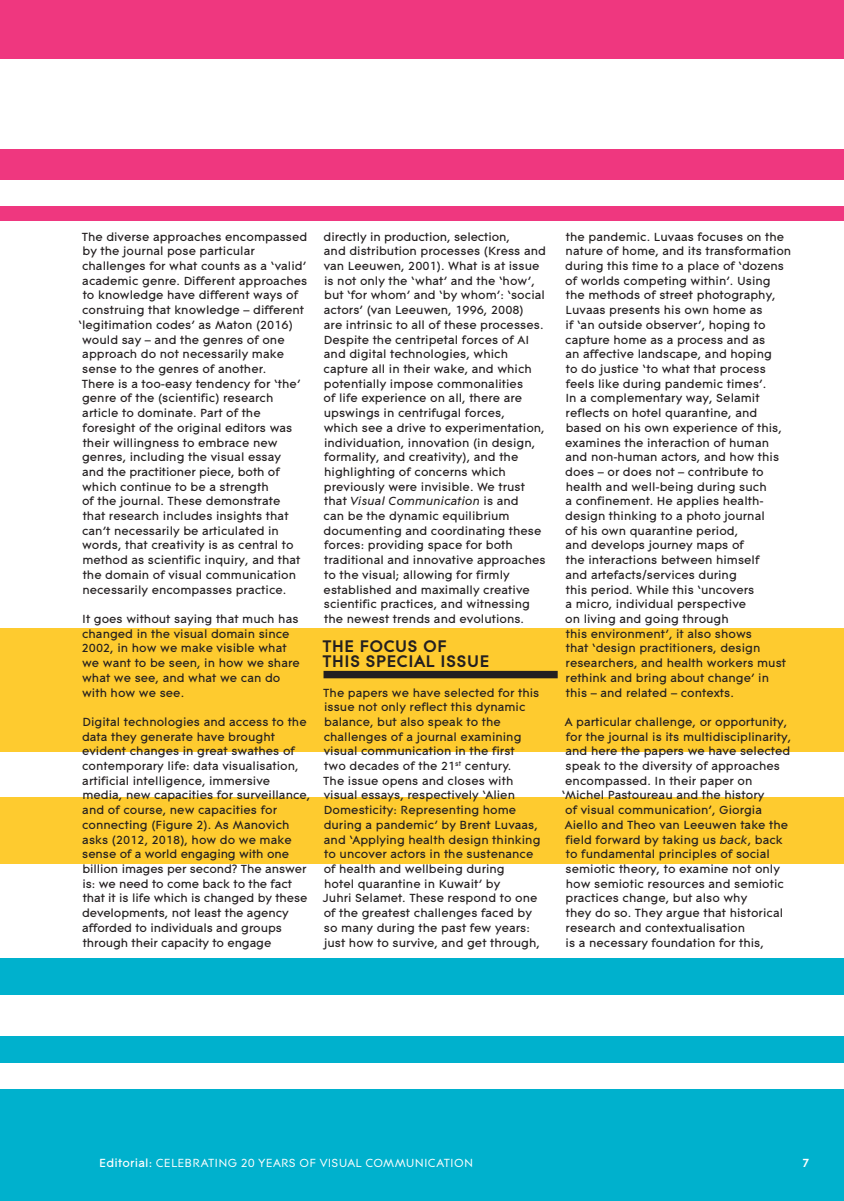
<style>
.page{position:relative;width:844px;height:1201px;background:#fff}
.page>*{position:absolute;margin:0;border:0;box-sizing:border-box;transform-origin:0 0}
.t1{font:700 17.5px "Contax Pro 75";color:#231f20}
.t2{font:12.25px/14.7px "Contax Pro 65 Med";color:#231f20}
.t3{font:12.25px "Contax Pro 55";letter-spacing:.015em;color:#fff}
.t4{font:italic 12.25px "Contax Pro 66 Med";color:#231f20}
.t5{font:700 12.25px "Contax Pro 75";color:#fff}
.s1{font-family:"Contax Pro 65 Med";font-style:normal}
.s2{font-family:"Contax Pro 66 Med";font-style:italic}
.s3{font-family:"Contax Pro 65 Med"}
</style>
<div class="page">
<div style="left:0;top:0;width:843px;height:220px;background:#ef377f"></div>
<div style="left:0;top:958px;width:843px;height:242px;background:#00b1cd"></div>
<div style="left:0;top:60px;width:843px;height:89px;background:#fff"></div>
<div style="left:0;top:1063px;width:843px;height:26px;background:#fff"></div>
<div style="left:0;top:995px;width:843px;height:41px;background:#fff"></div>
<div style="left:0;top:180px;width:843px;height:25px;background:#fff"></div>
<div style="left:0;top:628px;width:843px;height:235px;background:#fecb2f"></div>
<div style="left:0;top:752px;width:843px;height:45px;background:#fff"></div>
<div style="left:323px;top:671px;width:234px;height:7px;background:#231f20"></div>
<p class="t2" style="left:82px;top:229px;width:227px">The diverse approaches encompassed</p>
<p class="t2" style="left:82px;top:243px;width:174px">by the journal pose particular</p>
<p class="t2" style="left:82px;top:258px;width:225px">challenges for what counts as a ‘valid’</p>
<p class="t2" style="left:82px;top:273px;width:227px">academic genre. Different approaches</p>
<p class="t2" style="left:83px;top:288px;width:217px">to knowledge have different ways of</p>
<p class="t2" style="left:82px;top:302px;width:223px">construing that knowledge – different</p>
<p class="t2" style="left:78px;top:317px;width:216px">‘legitimation codes’ as Maton (2016)</p>
<p class="t2" style="left:82px;top:332px;width:204px">would say – and the genres of one</p>
<p class="t2" style="left:82px;top:346px;width:203px">approach do not necessarily make</p>
<p class="t2" style="left:82px;top:361px;width:185px">sense to the genres of another.</p>
<p class="t2" style="left:82px;top:376px;width:220px">There is a too-easy tendency for ‘the’</p>
<p class="t2" style="left:82px;top:390px;width:193px">genre of the (scientific) research</p>
<p class="t2" style="left:82px;top:405px;width:180px">article to dominate. Part of the</p>
<p class="t2" style="left:83px;top:420px;width:211px">foresight of the original editors was</p>
<p class="t2" style="left:83px;top:435px;width:196px">their willingness to embrace new</p>
<p class="t2" style="left:82px;top:449px;width:200px">genres, including the visual essay</p>
<p class="t2" style="left:82px;top:464px;width:199px">and the practitioner piece, both of</p>
<p class="t2" style="left:82px;top:479px;width:188px">which continue to be a strength</p>
<p class="t2" style="left:82px;top:493px;width:200px">of the journal. These demonstrate</p>
<p class="t2" style="left:83px;top:508px;width:207px">that research includes insights that</p>
<p class="t2" style="left:82px;top:523px;width:198px">can’t necessarily be articulated in</p>
<p class="t2" style="left:82px;top:537px;width:213px">words, that creativity is as central to</p>
<p class="t2" style="left:82px;top:552px;width:220px">method as scientific inquiry, and that</p>
<p class="t2" style="left:83px;top:567px;width:215px">the domain of visual communication</p>
<p class="t2" style="left:82px;top:582px;width:205px">necessarily encompasses practice.</p>
<p class="t2" style="left:82px;top:611px;width:219px">It goes without saying that much has changed in the visual domain since<br>2002, in how we make visible what we want to be seen, in how we share what we see, and what we can do with how we see.</p>
<p class="t2" style="left:82px;top:714px;width:230px">Digital technologies and access to the data they generate have brought evident changes in great swathes of contemporary life: data visualisation, artificial intelligence, immersive media, new capacities for surveillance, and of course, new capacities for connecting (Figure 2). As Manovich asks (2012, 2018), how do we make sense of a world engaging with one billion images per second? The answer is: we need to come back to the fact that it is life which is changed by these developments, not least the agency afforded to individuals and groups through their capacity to engage</p>
<p class="t2" style="left:323px;top:229px;width:224px">directly in production, selection,<br>and distribution processes (Kress and van Leeuwen, 2001). What is at issue is not only the ‘what’ and the ‘how’, but ‘for whom’ and ‘by whom’: ‘social actors’ (van Leeuwen, 1996, 2008)<br>are intrinsic to all of these processes.<br>Despite the centripetal forces of AI and digital technologies, which capture all in their wake, and which potentially impose commonalities<br>of life experience on all, there are upswings in centrifugal forces,<br>which see a drive to experimentation, individuation, innovation (in design, formality, and creativity), and the highlighting of concerns which previously were invisible. We trust</p>
<p class="t4" style="left:324px;top:493px;width:196px"><span class="s1">that</span> Visual Communication <span class="s1">is and</span></p>
<p class="t2" style="left:323px;top:508px;width:223px">can be the dynamic equilibrium documenting and coordinating these forces: providing space for both traditional and innovative approaches to the visual; allowing for firmly established and maximally creative scientific practices, and witnessing the newest trends and evolutions.</p>
<h1 class="t1" style="left:322px;top:635px;width:60px">THE FOCUS</h1>
<h1 class="t1" style="left:423px;top:635px;width:13px">OF</h1>
<h1 class="t1" style="left:322px;top:650px;width:19px">THIS</h1>
<h1 class="t1" style="left:365px;top:650px;width:21px">SPECIAL</h1>
<h1 class="t1" style="left:440px;top:650px;width:18px">ISSUE</h1>
<p class="t2" style="left:323px;top:684px;width:219px">The papers we have selected for this issue not only reflect this dynamic balance, but also speak to the challenges of a journal examining visual communication in the first<br>two decades of the 21<sup>st</sup> century.<br>The issue opens and closes with visual essays, respectively ‘Alien Domesticity: Representing home during a pandemic’ by Brent Luvaas, and ‘Applying health design thinking to uncover actors in the sustenance of health and wellbeing during<br>hotel quarantine in Kuwait’ by<br>Juhri Selamet. These respond to one of the greatest challenges faced by so many during the past few years: just how to survive, and get through,</p>
<p class="t2" style="left:565px;top:229px;width:227px">the pandemic. Luvaas focuses on the nature of home, and its transformation during this time to a place of ‘dozens of worlds competing within’. Using the methods of street photography, Luvaas presents his own home as<br>if ‘an outside observer’, hoping to capture home as a process and as<br>an affective landscape, and hoping<br>to do justice ‘to what that process feels like during pandemic times’.<br>In a complementary way, Selamit reflects on hotel quarantine, and based on his own experience of this, examines the interaction of human and non-human actors, and how this does – or does not – contribute to health and well-being during such<br>a confinement. He applies health&shy;design thinking to a photo journal<br>of his own quarantine period,<br>and develops journey maps of<br>the interactions between himself<br>and artefacts/services during<br>this period. While this ‘uncovers<br>a micro, individual perspective<br>on living and going through<br>this environment’, it also shows<br>that ‘design practitioners, design researchers, and health workers must rethink and bring about change’ in this – and related – contexts.</p>
<p class="t2" style="left:564px;top:714px;width:224px">A particular challenge, or opportunity,</p>
<p class="t2" style="left:565px;top:729px;width:227px">for the journal is its multidisciplinarity,</p>
<p class="t2" style="left:565px;top:743px;width:226px">and here the papers we have selected</p>
<p class="t2" style="left:565px;top:758px;width:216px">speak to the diversity of approaches</p>
<p class="t2" style="left:565px;top:773px;width:189px">encompassed. In their paper on</p>
<p class="t2" style="left:561px;top:787px;width:204px">‘Michel Pastoureau and the history</p>
<p class="t2" style="left:565px;top:802px;width:198px">of visual communication’, Giorgia</p>
<p class="t2" style="left:564px;top:817px;width:225px">Aiello and Theo van Leeuwen take the</p>
<p class="t2" style="left:565px;top:831px;width:219px">field forward by taking us <span class="s2">back</span>, back</p>
<p class="t2" style="left:565px;top:846px;width:205px">to fundamental principles of social</p>
<p class="t2" style="left:565px;top:861px;width:216px">semiotic theory, to examine not only</p>
<p class="t2" style="left:565px;top:876px;width:220px">how semiotic resources and semiotic</p>
<p class="t2" style="left:565px;top:890px;width:183px">practices change, but also why</p>
<p class="t2" style="left:565px;top:905px;width:219px">they do so. They argue that historical</p>
<p class="t2" style="left:565px;top:920px;width:181px">research and contextualisation</p>
<p class="t2" style="left:565px;top:934px;width:200px">is a necessary foundation for this,</p>
<p class="t3" style="left:99px;top:1155px;width:375px"><span class="s3">Editorial:</span> CELEBRATING 20 YEARS OF VISUAL COMMUNICATION</p>
<p class="t5" style="left:801px;top:1155px;width:9px">7</p>
</div>
